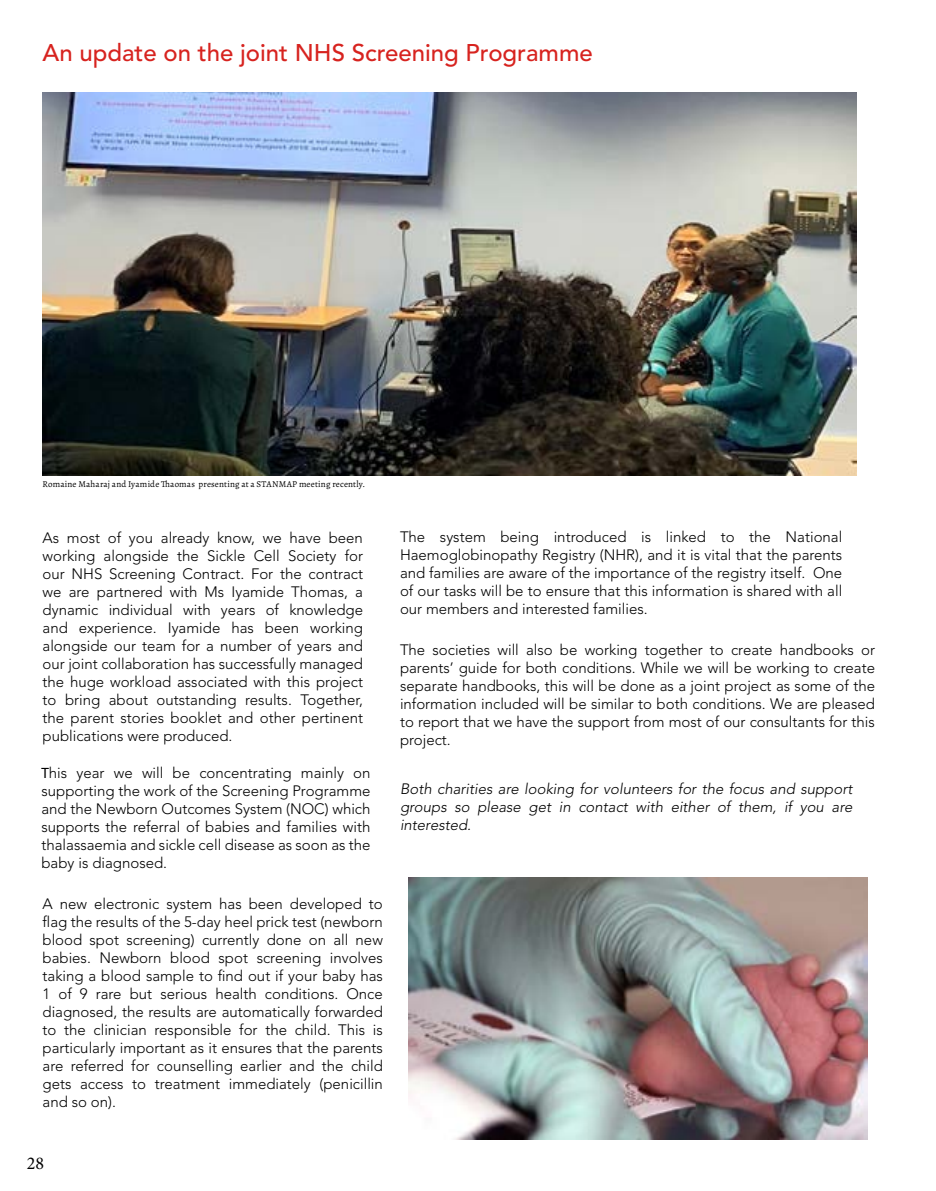
<style>
.page{position:relative;width:936px;height:1191px;background:#fff}
.page>*{position:absolute;margin:0;border:0;box-sizing:border-box;transform-origin:0 0}
.t1{font:500 24px "Avenir LT Std";color:#d7231f}
.t2{font:18px "Minion Pro";color:#000}
.t3{font:300 15px/18px "Avenir LT Std";color:#000;text-align:justify}
.t4{font:italic 300 15px/18px "Avenir LT Std";color:#000;text-align:justify}
.t5{font:9px "Alegreya";letter-spacing:.02em;color:#000}
.s1{font-family:"Myriad Pro";font-weight:400}
</style>
<div class="page">
<img style="left:43px;top:93px;width:813px;height:383px">
<img style="left:408px;top:877px;width:459px;height:262px">
<h1 class="t1" style="left:43px;top:38px;width:552px">An update on the joint NHS Screening Programme</h1>
<p class="t5" style="left:43px;top:478px;width:324px">Romaine Maharaj and Iyamide Thaomas presenting at a STANMAP meeting recently.</p>
<p class="t3" style="left:43px;top:529px;width:322px">As most of you already know, we have been working alongside the Sickle Cell Society for our NHS Screening Contract. For the contract we are partnered with Ms Iyamide Thomas, a dynamic individual with years of knowledge and experience. Iyamide has been working alongside our team for a number of years and our joint collaboration has successfully managed the huge workload associated with this project to bring about outstanding results. Together, the parent stories booklet and other pertinent publications were produced.</p>
<p class="t3" style="left:41px;top:764px;width:330px"><span class="s1">T</span>his year we will be concentrating mainly on supporting the work of the Screening Programme and the Newborn Outcomes System (NOC) which supports the referral of babies and families with thalassaemia and sickle cell disease as soon as the baby is diagnosed.</p>
<p class="t3" style="left:43px;top:895px;width:342px">A new electronic system has been developed to flag the results of the 5-day heel prick test (newborn blood spot screening) currently done on all new babies. Newborn blood spot screening involves taking a blood sample to find out if your baby has 1 of 9 rare but serious health conditions. Once diagnosed, the results are automatically forwarded to the clinician responsible for the child. This is particularly important as it ensures that the parents are referred for counselling earlier and the child gets access to treatment immediately (penicillin and so on).</p>
<p class="t3" style="left:400px;top:528px;width:444px">The system being introduced is linked to the National Haemoglobinopathy Registry (NHR), and it is vital that the parents and families are aware of the importance of the registry itself. One of our tasks will be to ensure that this information is shared with all our members and interested families.</p>
<p class="t3" style="left:400px;top:640px;width:476px">The societies will also be working together to create handbooks or parents’ guide for both conditions. While we will be working to create separate handbooks, this will be done as a joint project as some of the information included will be similar to both conditions. We are pleased to report that we have the support from most of our consultants for this project.</p>
<p class="t4" style="left:400px;top:780px;width:454px">Both charities are looking for volunteers for the focus and support groups so please get in contact with either of them, if you are interested.</p>
<p class="t2" style="left:27px;top:1151px;width:19px">28</p>
</div>
